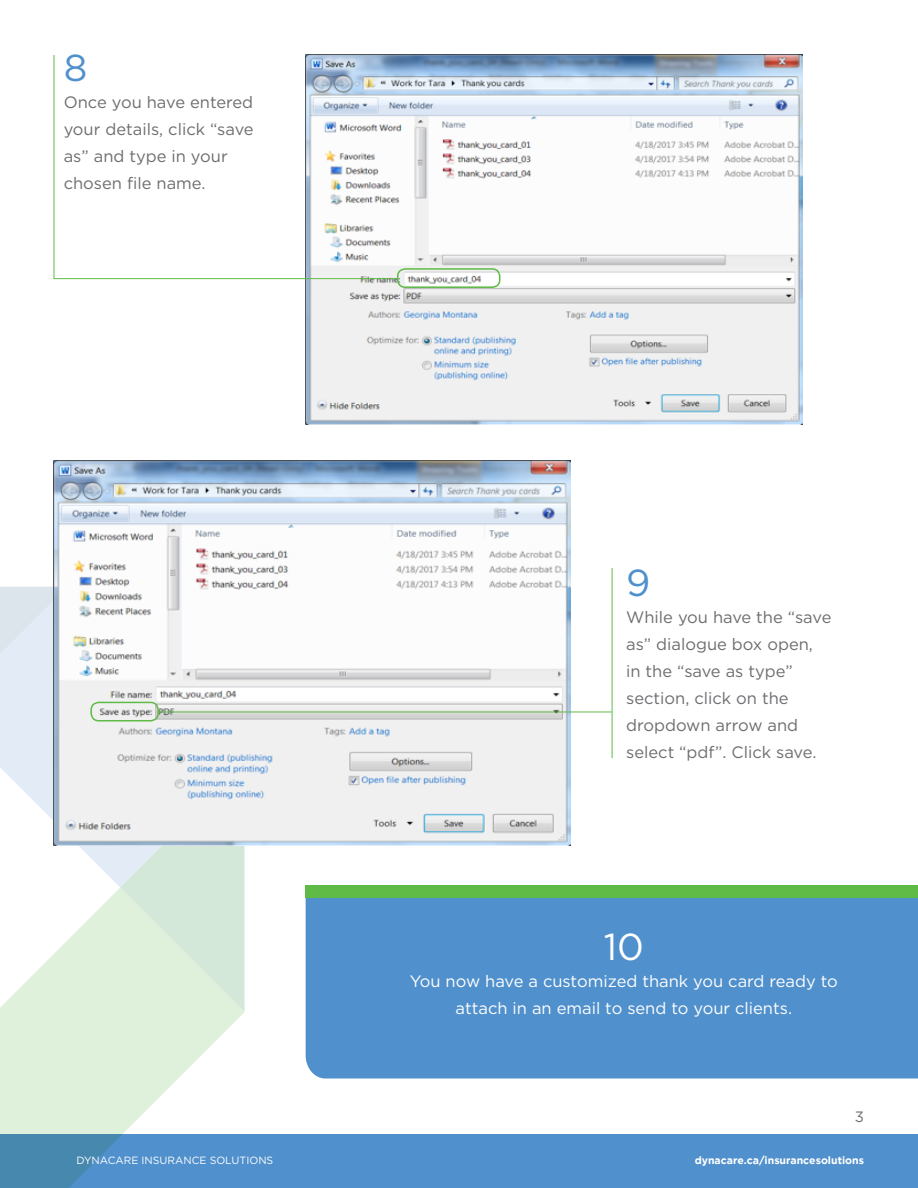
<style>
.page{position:relative;width:918px;height:1188px;background:#fff}
.page>*{position:absolute;margin:0;border:0;box-sizing:border-box;transform-origin:0 0}
.t1{font:37.5px "Gotham";color:#5090cc}
.t2{font:37.5px "Gotham";color:#fff}
.t3{font:16.5px/27px "Gotham";color:#6c6d70}
.t4{font:16.5px/27px "Gotham";color:#fff;text-align:center}
.t5{font:15px "Gotham";color:#6c6d70}
.t6{font:700 10.5px "Gotham";color:#fff}
.t7{font:10.5px "Gotham";color:#fff}
</style>
<div class="page">
<div style="left:0;top:1134px;width:918px;height:54px;background:#5090cc"></div>
<svg style="left:0;top:1011px;width:244px;height:177px;fill:#dff1da"></svg>
<svg style="left:0;top:846px;width:120px;height:165px;fill:#dff1da"></svg>
<svg style="left:0;top:587px;width:68px;height:403px"></svg>
<svg style="left:120px;top:846px;width:124px;height:165px;background:#d8ebdb"></svg>
<img style="left:305px;top:54px;width:497px;height:370px">
<div style="left:397px;top:268px;width:103px;height:20px;border:2px solid #60bb46;border-radius:8px"></div>
<img style="left:53px;top:460px;width:518px;height:386px">
<div style="left:90px;top:702px;width:69px;height:19px;border:2px solid #60bb46;border-radius:8px"></div>
<hr style="left:159px;top:712px;width:453px;height:1px;background:#60bb46">
<hr style="left:612px;top:568px;width:1px;height:190px;background:#60bb46">
<div style="left:306px;top:898px;width:612px;height:180px;background:#5090cc"></div>
<div style="left:306px;top:885px;width:612px;height:13px;background:#60bb46"></div>
<svg style="left:53px;top:54px;width:345px;height:225px"></svg>
<p class="t1" style="left:64px;top:47px;width:25px">8</p>
<p class="t3" style="left:64px;top:89px;width:191px">Once you have entered your details, click “save as” and type in your chosen file name.</p>
<p class="t1" style="left:626px;top:562px;width:26px">9</p>
<p class="t3" style="left:626px;top:604px;width:207px">While you have the “save as” dialogue box open, in the “save as type” section, click on the dropdown arrow and select “pdf”. Click save.</p>
<p class="t2" style="left:604px;top:926px;width:42px">10</p>
<p class="t4" style="left:410px;top:967px;width:429px">You now have a customized thank you card ready to attach in an email to send to your clients.</p>
<p class="t5" style="left:855px;top:1109px;width:11px">3</p>
<p class="t7" style="left:76px;top:1154px;width:198px">DYNACARE INSURANCE SOLUTIONS</p>
<p class="t6" style="left:695px;top:1154px;width:171px">dynacare.ca/insurancesolutions</p>
</div>
